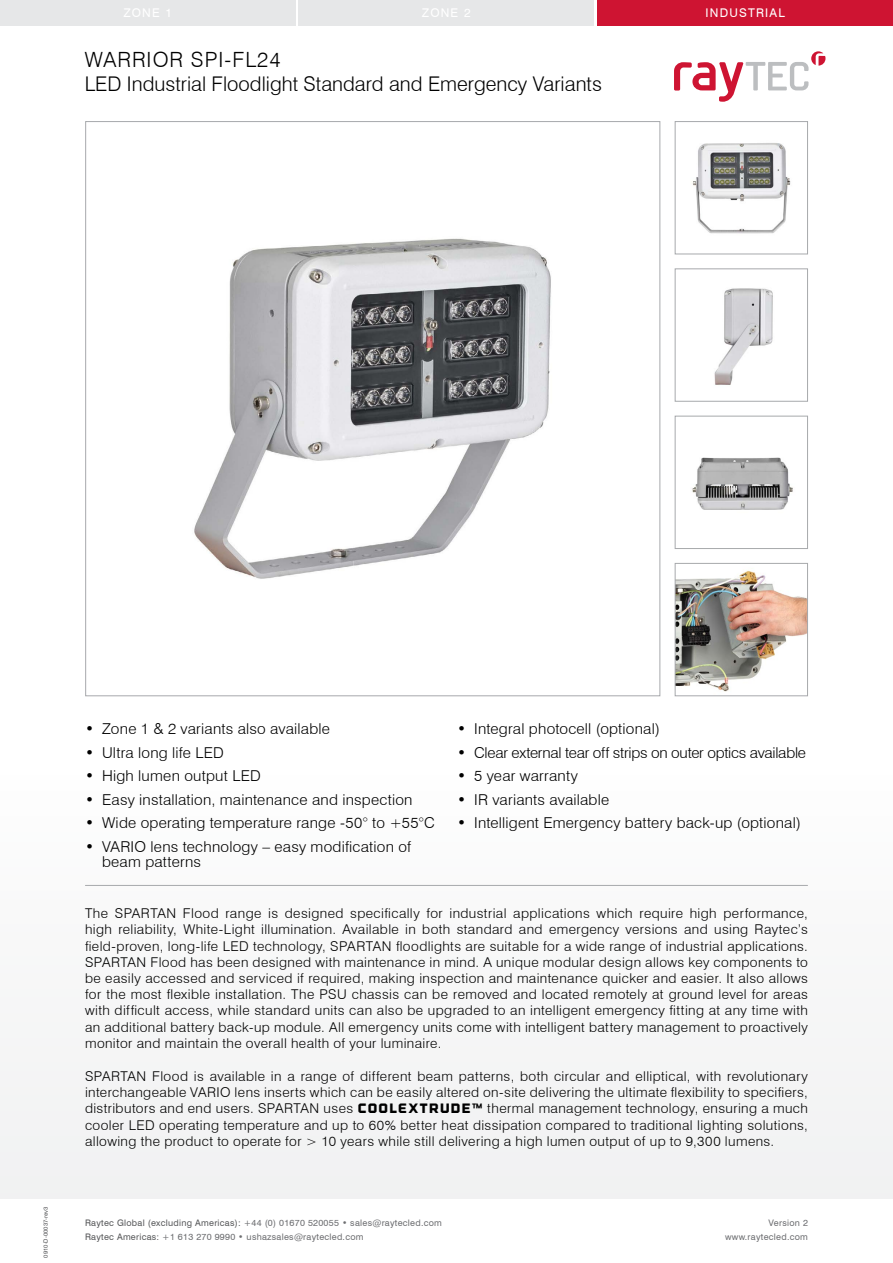
<style>
.page{position:relative;width:893px;height:1263px;background:#fff}
.page>*{position:absolute;margin:0;border:0;box-sizing:border-box;transform-origin:0 0}
.t1{font:300 21px "Swiss 721 BT";letter-spacing:.05em;color:#000}
.t2{font:300 20.25px "Swiss 721 BT";color:#000}
.t3{font:300 15px/15px "Swiss 721 BT";letter-spacing:.015em;color:#000}
.t4{font:300 15px "Swiss 721 BT";letter-spacing:-.015em;color:#000}
.t5{font:300 13.5px/16.2px "Swiss 721 BT";letter-spacing:.03em;color:#000;text-align:justify}
.t6{font:12px "Swiss 721 BT";letter-spacing:.1em;color:#fff}
.t7{font:9px/13.5px "Swiss 721 BT";letter-spacing:.03em;color:#6d6e71}
.t8{font:6px "Swiss 721 BT";color:#58595b}
.s1{font-family:"Outage Cut";font-weight:400}
.s2{color:#58595b}
</style>
<div class="page">
<div style="left:0;top:0;width:893px;height:1263px;background:linear-gradient(to right,#fbfcfc,#fbfbfb)"></div>
<div style="left:0;top:1199px;width:893px;height:64px;background:#fff"></div>
<img style="left:194px;top:238px;width:357px;height:341px">
<img style="left:693px;top:143px;width:98px;height:91px">
<div style="left:675px;top:121px;width:133px;height:133px;border:1px solid #a7a9ac"></div>
<img style="left:692px;top:457px;width:101px;height:53px">
<div style="left:675px;top:416px;width:133px;height:133px;border:1px solid #a7a9ac"></div>
<img style="left:714px;top:288px;width:59px;height:97px">
<div style="left:675px;top:268px;width:133px;height:134px;border:1px solid #a7a9ac"></div>
<hr style="left:85px;top:885px;width:722px;height:1px;background:#a7a9ac">
<svg style="left:674px;top:51px;width:151px;height:51px"></svg>
<div style="left:0;top:0;width:296px;height:26px;background:#e6e7e8"></div>
<div style="left:299px;top:0;width:295px;height:26px;background:#e6e7e8"></div>
<div style="left:597px;top:0;width:296px;height:26px;background:#ce1432"></div>
<img style="left:677px;top:571px;width:129px;height:121px">
<div style="left:675px;top:563px;width:133px;height:133px;border:1px solid #a7a9ac"></div>
<p class="t6" style="left:123px;top:5px;width:50px">ZONE 1</p>
<p class="t6" style="left:422px;top:5px;width:50px">ZONE 2</p>
<p class="t6" style="left:706px;top:5px;width:81px">INDUSTRIAL</p>
<h1 class="t1" style="left:85px;top:47px;width:198px">WARRIOR SPI-FL24</h1>
<h2 class="t2" style="left:85px;top:72px;width:519px">LED Industrial Floodlight Standard and Emergency Variants</h2>
<p class="t8" style="left:42px;top:1257px;width:53px;rotate:-90deg">0910-D-00037-rev3</p>
<p class="t3" style="left:85px;top:721px;width:246px">• Zone 1 &amp; 2 variants also available</p>
<p class="t3" style="left:85px;top:745px;width:140px">• Ultra long life LED</p>
<p class="t3" style="left:85px;top:768px;width:177px">• High lumen output LED</p>
<p class="t3" style="left:85px;top:792px;width:329px">• Easy installation, maintenance and inspection</p>
<p class="t3" style="left:85px;top:815px;width:351px">• Wide operating temperature range -50° to +55°C</p>
<p class="t3" style="left:102px;top:839px;width:311px;text-indent:-17px">• VARIO lens technology – easy modification of beam patterns</p>
<p class="t3" style="left:457px;top:721px;width:204px">• Integral photocell (optional)</p>
<p class="t4" style="left:457px;top:743px;width:350px">• Clear external tear off strips on outer optics available</p>
<p class="t3" style="left:457px;top:768px;width:122px">• 5 year warranty</p>
<p class="t3" style="left:457px;top:792px;width:154px">• IR variants available</p>
<p class="t3" style="left:457px;top:815px;width:345px">• Intelligent Emergency battery back-up (optional)</p>
<p class="t5" style="left:85px;top:905px;width:724px">The SPARTAN Flood range is designed specifically for industrial applications which require high performance, high reliability, White-Light illumination. Available in both standard and emergency versions and using Raytec’s field-proven, long-life LED technology, SPARTAN floodlights are suitable for a wide range of industrial applications.<br>SPARTAN Flood has been designed with maintenance in mind. A unique modular design allows key components to be easily accessed and serviced if required, making inspection and maintenance quicker and easier. It also allows for the most flexible installation. The PSU chassis can be removed and located remotely at ground level for areas with difficult access, while standard units can also be upgraded to an intelligent emergency fitting at any time with an additional battery back-up module. All emergency units come with intelligent battery management to proactively monitor and maintain the overall health of your luminaire.</p>
<p class="t5" style="left:85px;top:1068px;width:724px">SPARTAN Flood is available in a range of different beam patterns, both circular and elliptical, with revolutionary interchangeable VARIO lens inserts which can be easily altered on-site delivering the ultimate flexibility to specifiers, distributors and end users. SPARTAN uses <span class="s1">COOLEXTRUDE™</span> thermal management technology, ensuring a much cooler LED operating temperature and up to 60% better heat dissipation compared to traditional lighting solutions, allowing the product to operate for &gt; 10 years while still delivering a high lumen output of up to 9,300 lumens.</p>
<p class="t7" style="left:85px;top:1216px;width:358px"><span class="s2">Raytec Global (excluding Americas):</span> +44 (0) 01670 520055 • sales@raytecled.com<br><span class="s2">Raytec Americas:</span> +1 613 270 9990 • ushazsales@raytecled.com</p>
<p class="t7" style="left:725px;top:1216px;width:84px;text-align:right">Version 2 www.raytecled.com</p>
</div>
